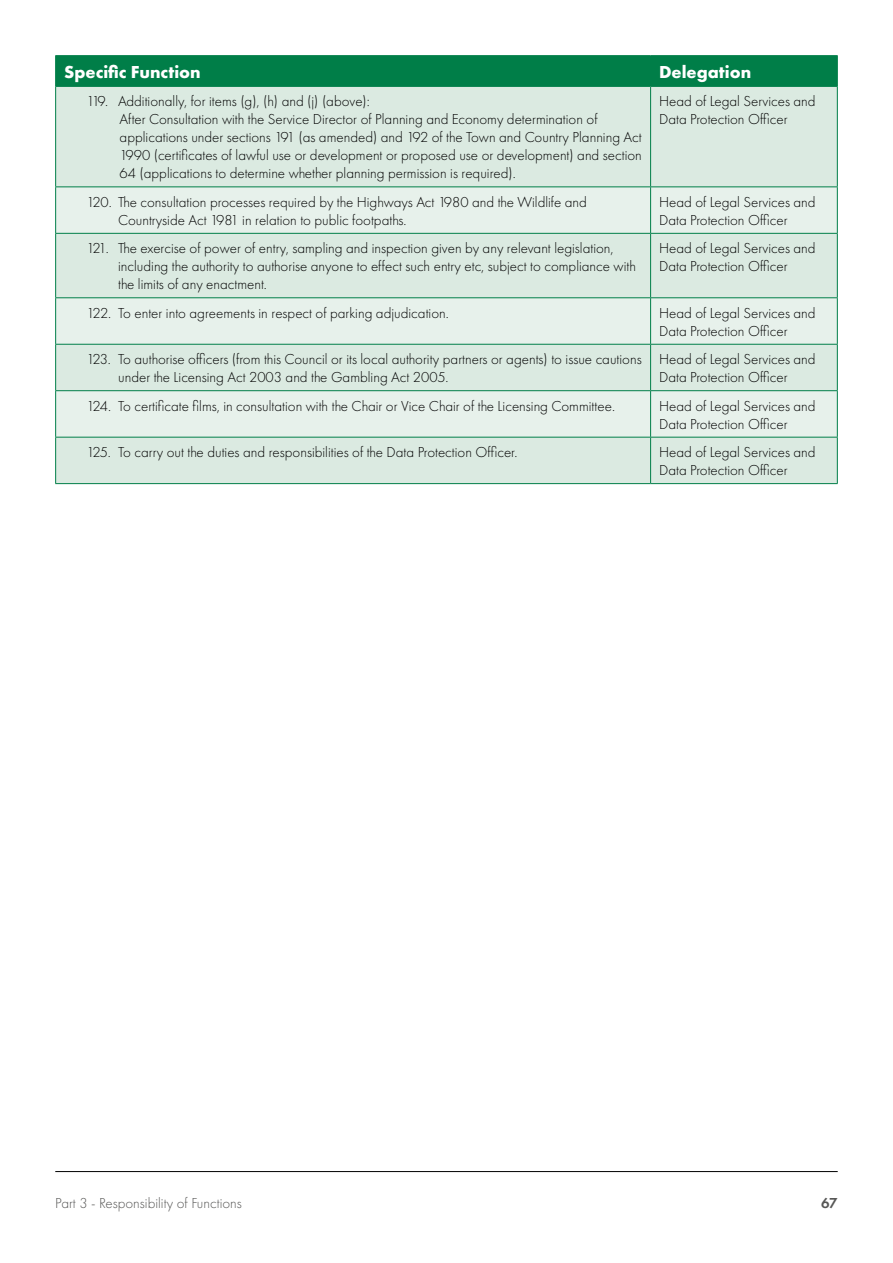
<style>
.page{position:relative;width:893px;height:1263px;background:#fff}
.page>*{position:absolute;margin:0;border:0;box-sizing:border-box;transform-origin:0 0}
.t1{font:700 18px "Futura PT";color:#fff}
.t2{font:300 15px/18px "Futura PT";color:#000}
.t3{font:300 15px "Futura PT";color:#575756}
.t4{font:600 15px "Futura PT";color:#575756}
</style>
<div class="page">
<hr style="left:55px;top:1171px;width:783px;height:1px;background:#000">
<div style="left:56px;top:56px;width:781px;height:30px;background:#007e48"></div>
<div style="left:56px;top:87px;width:781px;height:396px;background:#dbeae1"></div>
<svg style="left:56px;top:187px;width:781px;height:250px;background:#e0ede5"></svg>
<hr style="left:55px;top:87px;width:1px;height:99px;background:#007e48">
<hr style="left:650px;top:87px;width:1px;height:99px;background:#007e48">
<hr style="left:837px;top:87px;width:1px;height:99px;background:#007e48">
<hr style="left:55px;top:186px;width:596px;height:1px;background:#007e48">
<hr style="left:55px;top:187px;width:1px;height:46px;background:#007e48">
<hr style="left:651px;top:186px;width:187px;height:1px;background:#007e48">
<hr style="left:650px;top:187px;width:1px;height:46px;background:#007e48">
<hr style="left:837px;top:187px;width:1px;height:46px;background:#007e48">
<hr style="left:55px;top:233px;width:596px;height:1px;background:#007e48">
<hr style="left:55px;top:234px;width:1px;height:63px;background:#007e48">
<hr style="left:651px;top:233px;width:187px;height:1px;background:#007e48">
<hr style="left:650px;top:234px;width:1px;height:63px;background:#007e48">
<hr style="left:837px;top:234px;width:1px;height:63px;background:#007e48">
<hr style="left:55px;top:297px;width:596px;height:1px;background:#007e48">
<hr style="left:55px;top:298px;width:1px;height:46px;background:#007e48">
<hr style="left:651px;top:297px;width:187px;height:1px;background:#007e48">
<hr style="left:650px;top:298px;width:1px;height:46px;background:#007e48">
<hr style="left:837px;top:298px;width:1px;height:46px;background:#007e48">
<hr style="left:55px;top:344px;width:596px;height:1px;background:#007e48">
<hr style="left:55px;top:345px;width:1px;height:45px;background:#007e48">
<hr style="left:651px;top:344px;width:187px;height:1px;background:#007e48">
<hr style="left:650px;top:345px;width:1px;height:45px;background:#007e48">
<hr style="left:837px;top:345px;width:1px;height:45px;background:#007e48">
<hr style="left:55px;top:390px;width:596px;height:1px;background:#007e48">
<hr style="left:55px;top:391px;width:1px;height:46px;background:#007e48">
<hr style="left:651px;top:390px;width:187px;height:1px;background:#007e48">
<hr style="left:650px;top:391px;width:1px;height:46px;background:#007e48">
<hr style="left:837px;top:391px;width:1px;height:46px;background:#007e48">
<hr style="left:55px;top:437px;width:596px;height:1px;background:#007e48">
<hr style="left:55px;top:437px;width:1px;height:46px;background:#007e48">
<hr style="left:651px;top:437px;width:187px;height:1px;background:#007e48">
<hr style="left:650px;top:437px;width:1px;height:46px;background:#007e48">
<hr style="left:837px;top:437px;width:1px;height:46px;background:#007e48">
<hr style="left:55px;top:55px;width:596px;height:1px;background:#007e48">
<hr style="left:55px;top:56px;width:1px;height:30px;background:#007e48">
<hr style="left:651px;top:55px;width:187px;height:1px;background:#007e48">
<hr style="left:650px;top:56px;width:1px;height:30px;background:#007e48">
<hr style="left:837px;top:56px;width:1px;height:30px;background:#007e48">
<hr style="left:55px;top:86px;width:596px;height:1px;background:#007e48">
<hr style="left:651px;top:86px;width:187px;height:1px;background:#007e48">
<hr style="left:55px;top:483px;width:596px;height:1px;background:#007e48">
<hr style="left:651px;top:483px;width:187px;height:1px;background:#007e48">
<p class="t1" style="left:64px;top:60px;width:138px">Specific Function</p>
<p class="t1" style="left:659px;top:60px;width:94px">Delegation</p>
<p class="t2" style="left:120px;top:92px;width:524px;text-indent:-33px">119. Additionally, for items (g), (h) and (j) (above):<br>After Consultation with the Service Director of Planning and Economy determination of applications under sections 191 (as amended) and 192 of the Town and Country Planning Act 1990 (certificates of lawful use or development or proposed use or development) and section 64 (applications to determine whether planning permission is required).</p>
<p class="t2" style="left:659px;top:92px;width:158px">Head of Legal Services and<br>Data Protection Officer</p>
<p class="t2" style="left:118px;top:193px;width:470px;text-indent:-32px">120. The consultation processes required by the Highways Act 1980 and the Wildlife and<br>Countryside Act 1981 in relation to public footpaths.</p>
<p class="t2" style="left:659px;top:193px;width:158px">Head of Legal Services and<br>Data Protection Officer</p>
<p class="t2" style="left:118px;top:239px;width:519px;text-indent:-32px">121. The exercise of power of entry, sampling and inspection given by any relevant legislation, including the authority to authorise anyone to effect such entry etc, subject to compliance with the limits of any enactment.</p>
<p class="t2" style="left:659px;top:239px;width:158px">Head of Legal Services and<br>Data Protection Officer</p>
<p class="t2" style="left:87px;top:304px;width:364px">122. To enter into agreements in respect of parking adjudication.</p>
<p class="t2" style="left:659px;top:304px;width:158px">Head of Legal Services and<br>Data Protection Officer</p>
<p class="t2" style="left:118px;top:350px;width:525px;text-indent:-32px">123. To authorise officers (from this Council or its local authority partners or agents) to issue cautions under the Licensing Act 2003 and the Gambling Act 2005.</p>
<p class="t2" style="left:659px;top:350px;width:158px">Head of Legal Services and<br>Data Protection Officer</p>
<p class="t2" style="left:87px;top:397px;width:530px">124. To certificate films, in consultation with the Chair or Vice Chair of the Licensing Committee.</p>
<p class="t2" style="left:659px;top:397px;width:158px">Head of Legal Services and<br>Data Protection Officer</p>
<p class="t2" style="left:87px;top:443px;width:432px">125. To carry out the duties and responsibilities of the Data Protection Officer.</p>
<p class="t2" style="left:659px;top:443px;width:158px">Head of Legal Services and<br>Data Protection Officer</p>
<p class="t3" style="left:55px;top:1194px;width:188px">Part 3 - Responsibility of Functions</p>
<p class="t4" style="left:821px;top:1193px;width:18px">67</p>
</div>
